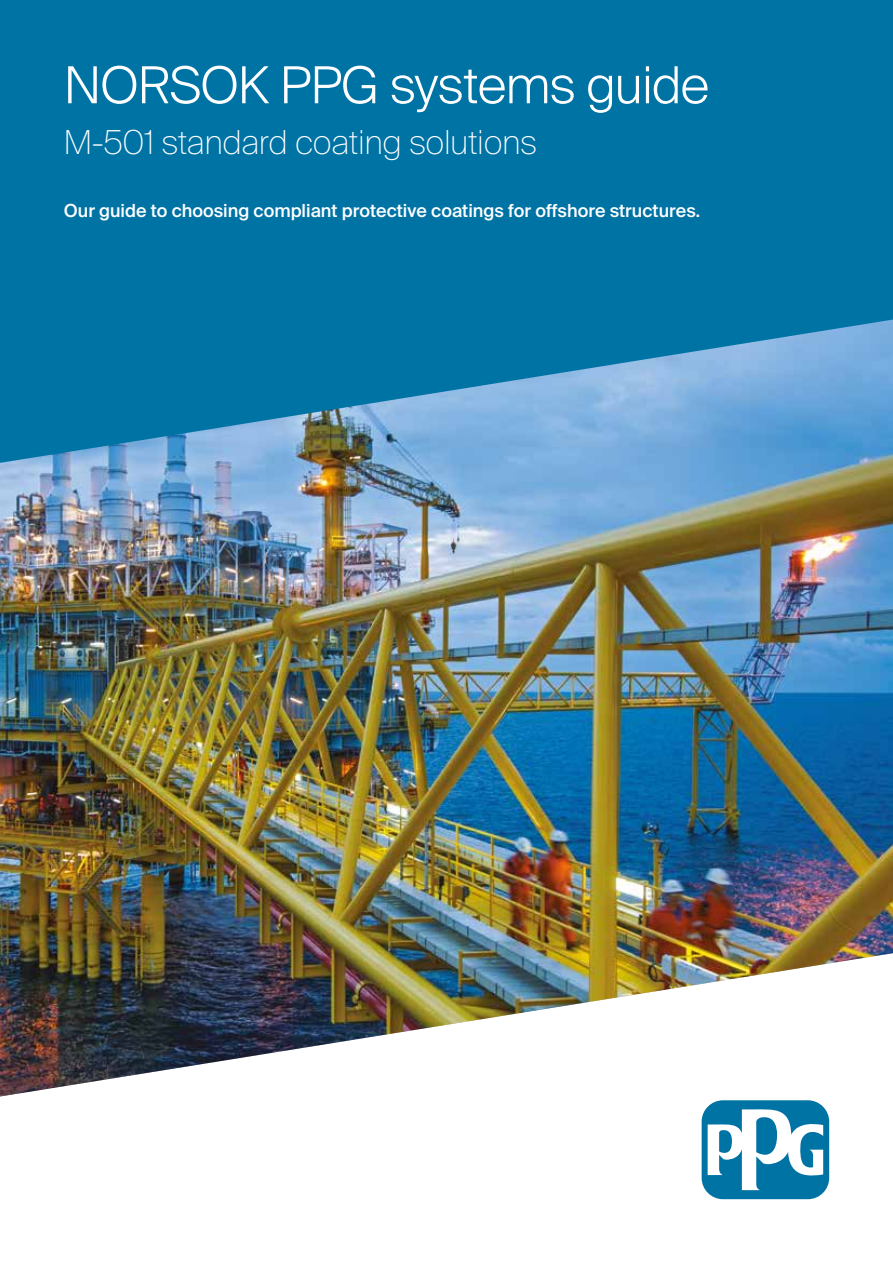
<style>
.page{position:relative;width:893px;height:1263px;background:#fff}
.page>*{position:absolute;margin:0;border:0;box-sizing:border-box;transform-origin:0 0}
.t1{font:300 51px "Suisse Intl";letter-spacing:-.015em;color:#fff}
.t2{font:100 33px "Suisse Intl";letter-spacing:-.01em;color:#fff}
.t3{font:500 18px "Suisse Intl";color:#fff}
</style>
<div class="page">
<img style="left:0;top:463px;width:893px;height:633px">
<svg style="left:0;top:0;width:893px;height:463px;background:#127bac"></svg>
<div style="left:702px;top:1100px;width:127px;height:99px;background:#0073a5;border-radius:21px"></div>
<svg style="left:708px;top:1109px;width:115px;height:81px"></svg>
<h1 class="t1" style="left:64px;top:56px;width:647px">NORSOK PPG systems guide</h1>
<h2 class="t2" style="left:64px;top:123px;width:475px">M-501 standard coating solutions</h2>
<p class="t3" style="left:64px;top:200px;width:638px">Our guide to choosing compliant protective coatings for offshore structures.</p>
</div>
